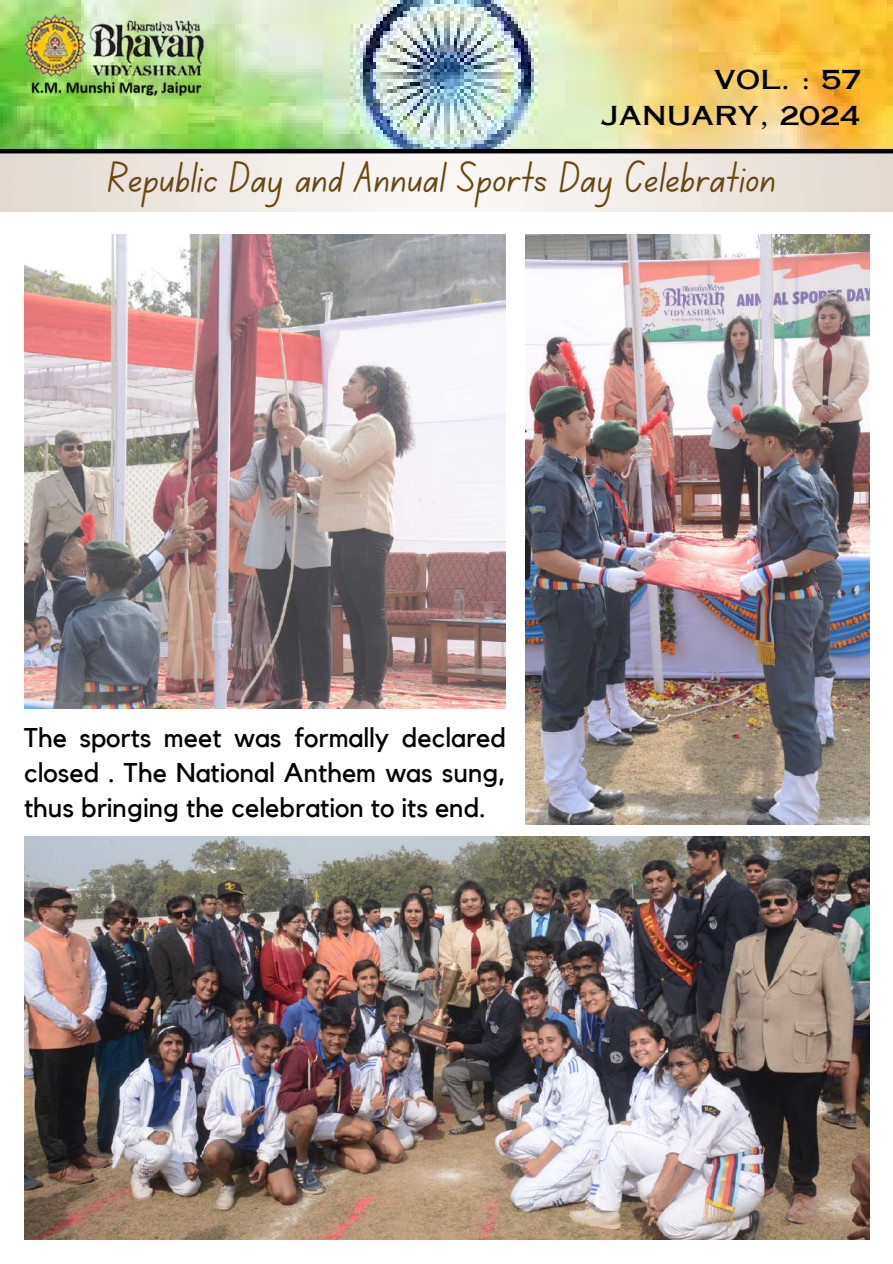
<style>
.page{position:relative;width:893px;height:1264px;background:#fff}
.page>*{position:absolute;margin:0;border:0;box-sizing:border-box;transform-origin:0 0}
.t1{font:44.1px "Canva School Font";color:#694810}
.t2{font:27px/34.8px "Kollektif";color:#000;text-align:justify}
.t3{font:25.95px "Copperplate Gothic LT Pro 31 AB";color:#000}
</style>
<div class="page">
<img style="left:0;top:0;width:892px;height:212px">
<img style="left:11px;top:5px;width:212px;height:101px">
<img style="left:525px;top:235px;width:344px;height:589px">
<hr style="left:0;top:149px;width:892px;height:4px;background:#000">
<img style="left:24px;top:837px;width:845px;height:402px">
<img style="left:24px;top:235px;width:482px;height:473px">
<p class="t3" style="left:714px;top:70px;width:149px">VOL. : 57</p>
<p class="t3" style="left:601px;top:106px;width:260px">JANUARY, 2024</p>
<h1 class="t1" style="left:108px;top:158px;width:669px">Republic Day and Annual Sports Day Celebration</h1>
<p class="t2" style="left:24px;top:721px;width:483px">The sports meet was formally declared closed . The National Anthem was sung, thus bringing the celebration to its end.</p>
</div>
